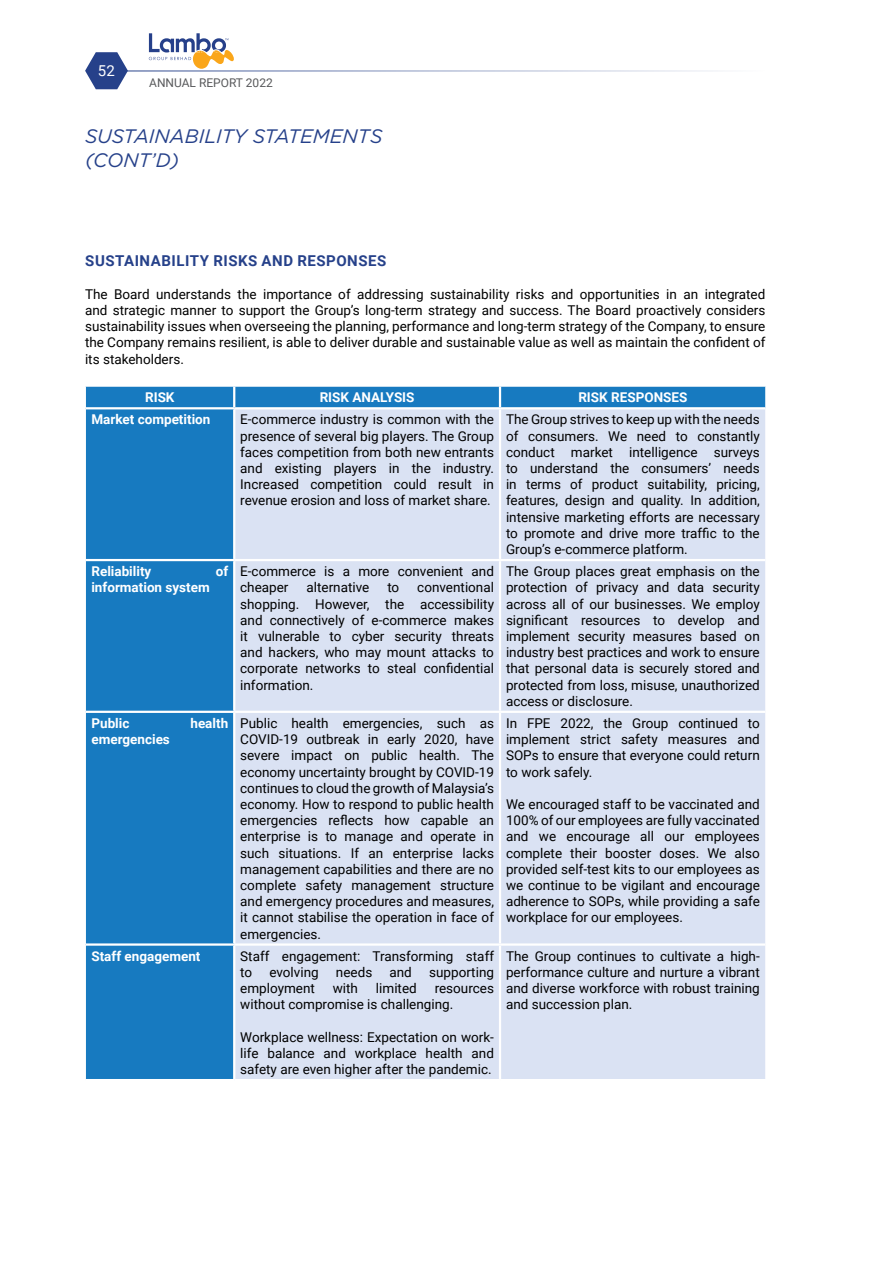
<style>
.page{position:relative;width:893px;height:1263px;background:#fff}
.page>*{position:absolute;margin:0;border:0;box-sizing:border-box;transform-origin:0 0}
.t1{font:italic 19.5px/23.4px "Gotham";color:#26418a}
.t2{font:700 15px "Roboto";letter-spacing:.035em;color:#26418a}
.t3{font:15px "Roboto";color:#fff}
.t4{font:13.5px/16.2px "Roboto";color:#000;text-align:justify}
.t5{font:700 13.5px "Roboto";color:#fff}
.t6{font:12px "Roboto";color:#58595b}
</style>
<div class="page">
<hr style="left:122px;top:71px;width:643px;height:1px;background:#26418a">
<svg style="left:85px;top:52px;width:43px;height:37px"></svg>
<svg style="left:149px;top:33px;width:85px;height:36px"></svg>
<div style="left:86px;top:387px;width:679px;height:692px;background:#177ac0"></div>
<div style="left:235px;top:409px;width:530px;height:670px;background:#dae2f3"></div>
<hr style="left:233px;top:387px;width:2px;height:20px;background:#fff">
<hr style="left:499px;top:387px;width:2px;height:20px;background:#fff">
<hr style="left:86px;top:407px;width:148px;height:2px;background:#fff">
<hr style="left:234px;top:407px;width:266px;height:2px;background:#fff">
<hr style="left:233px;top:409px;width:2px;height:150px;background:#fff">
<hr style="left:500px;top:407px;width:265px;height:2px;background:#fff">
<hr style="left:499px;top:409px;width:2px;height:150px;background:#fff">
<hr style="left:86px;top:559px;width:148px;height:2px;background:#fff">
<hr style="left:234px;top:559px;width:266px;height:2px;background:#fff">
<hr style="left:233px;top:561px;width:2px;height:150px;background:#fff">
<hr style="left:500px;top:559px;width:265px;height:2px;background:#fff">
<hr style="left:499px;top:561px;width:2px;height:150px;background:#fff">
<hr style="left:86px;top:711px;width:148px;height:2px;background:#fff">
<hr style="left:234px;top:711px;width:266px;height:2px;background:#fff">
<hr style="left:233px;top:713px;width:2px;height:230px;background:#fff">
<hr style="left:500px;top:711px;width:265px;height:2px;background:#fff">
<hr style="left:499px;top:713px;width:2px;height:230px;background:#fff">
<hr style="left:86px;top:943px;width:148px;height:3px;background:#fff">
<hr style="left:234px;top:943px;width:266px;height:3px;background:#fff">
<hr style="left:233px;top:946px;width:2px;height:133px;background:#fff">
<hr style="left:500px;top:943px;width:265px;height:3px;background:#fff">
<hr style="left:499px;top:946px;width:2px;height:133px;background:#fff">
<svg style="left:85px;top:387px;width:1px;height:20px"></svg>
<svg style="left:765px;top:387px;width:1px;height:21px"></svg>
<p class="t3" style="left:87px;top:57px;width:29px">5252</p>
<p class="t6" style="left:149px;top:74px;width:125px">ANNUAL REPORT 2022</p>
<h1 class="t1" style="left:85px;top:124px;width:299px">SUSTAINABILITY STATEMENTS (CONT’D)</h1>
<p class="t2" style="left:85px;top:251px;width:303px">SUSTAINABILITY RISKS AND RESPONSES</p>
<p class="t4" style="left:85px;top:285px;width:682px">The Board understands the importance of addressing sustainability risks and opportunities in an integrated and strategic manner to support the Group’s long-term strategy and success. The Board proactively considers sustainability issues when overseeing the planning, performance and long-term strategy of the Company, to ensure the Company remains resilient, is able to deliver durable and sustainable value as well as maintain the confident of its stakeholders.</p>
<p class="t5" style="left:145px;top:388px;width:31px">RISK</p>
<p class="t5" style="left:320px;top:388px;width:96px">RISK ANALYSIS</p>
<p class="t5" style="left:578px;top:388px;width:111px">RISK RESPONSES</p>
<p class="t5" style="left:91px;top:410px;width:121px">Market competition</p>
<p class="t4" style="left:240px;top:411px;width:255px">E-commerce industry is common with the presence of several big players. The Group faces competition from both new entrants and existing players in the industry.<br>Increased competition could result in revenue erosion and loss of market share.</p>
<p class="t4" style="left:506px;top:411px;width:255px">The Group strives to keep up with the needs of consumers. We need to constantly conduct market intelligence surveys to understand the consumers’ needs in terms of product suitability, pricing, features, design and quality. In addition, intensive marketing efforts are necessary to promote and drive more traffic to the Group’s e-commerce platform.</p>
<p class="t5" style="left:91px;top:562px;width:61px">Reliability</p>
<p class="t5" style="left:216px;top:562px;width:14px">of</p>
<p class="t5" style="left:91px;top:578px;width:120px">information system</p>
<p class="t4" style="left:240px;top:563px;width:255px">E-commerce is a more convenient and cheaper</p>
<p class="t4" style="left:506px;top:563px;width:255px">The Group places great emphasis on the protection of privacy and data security across all of our businesses. We employ significant resources to develop and implement security measures based on industry best practices and work to ensure that personal data is securely stored and protected from loss, misuse, unauthorized access or disclosure.</p>
<p class="t4" style="left:240px;top:579px;width:255px;text-indent:177px">conventional shopping. However, the accessibility and connectively of e-commerce makes it vulnerable to cyber security threats and hackers, who may mount attacks to corporate networks to steal confidential information.</p>
<p class="t4" style="left:307px;top:579px;width:64px">alternative</p>
<p class="t4" style="left:387px;top:579px;width:13px">to</p>
<p class="t5" style="left:91px;top:714px;width:40px">Public</p>
<p class="t5" style="left:190px;top:714px;width:39px">health</p>
<p class="t5" style="left:91px;top:730px;width:80px">emergencies</p>
<p class="t4" style="left:240px;top:714px;width:255px">Public health emergencies, such as COVID-19 outbreak in early 2020, have severe impact on public health. The economy uncertainty brought by COVID-19 continues to cloud the growth of Malaysia’s economy. How to respond to public health emergencies reflects how capable an enterprise is to manage and operate in such situations. If an enterprise lacks management capabilities and there are no complete safety management structure and emergency procedures and measures, it cannot stabilise the operation in face of emergencies.</p>
<p class="t4" style="left:506px;top:714px;width:255px">In FPE 2022, the Group continued to implement strict safety measures and SOPs to ensure that everyone could return to work safely.</p>
<p class="t4" style="left:506px;top:795px;width:255px">We encouraged staff to be vaccinated and 100% of our employees are fully vaccinated and we encourage all our employees complete their booster doses. We also provided self-test kits to our employees as we continue to be vigilant and encourage adherence to SOPs, while providing a safe workplace for our employees.</p>
<p class="t5" style="left:91px;top:946px;width:111px">Staff engagement</p>
<p class="t4" style="left:240px;top:947px;width:255px">Staff engagement: Transforming staff to</p>
<p class="t4" style="left:269px;top:963px;width:51px">evolving</p>
<p class="t4" style="left:336px;top:963px;width:38px">needs</p>
<p class="t4" style="left:389px;top:963px;width:24px">and</p>
<p class="t4" style="left:429px;top:963px;width:66px">supporting</p>
<p class="t4" style="left:240px;top:980px;width:76px">employment</p>
<p class="t4" style="left:333px;top:980px;width:27px">with</p>
<p class="t4" style="left:376px;top:980px;width:42px">limited</p>
<p class="t4" style="left:240px;top:980px;width:255px;text-indent:194px">resources without compromise is challenging.</p>
<p class="t4" style="left:240px;top:1028px;width:255px">Workplace wellness: Expectation on work&shy;life balance and workplace health and safety are even higher after the pandemic.</p>
<p class="t4" style="left:506px;top:947px;width:255px">The Group continues to cultivate a high&shy;performance culture and nurture a vibrant and diverse workforce with robust training and succession plan.</p>
</div>
